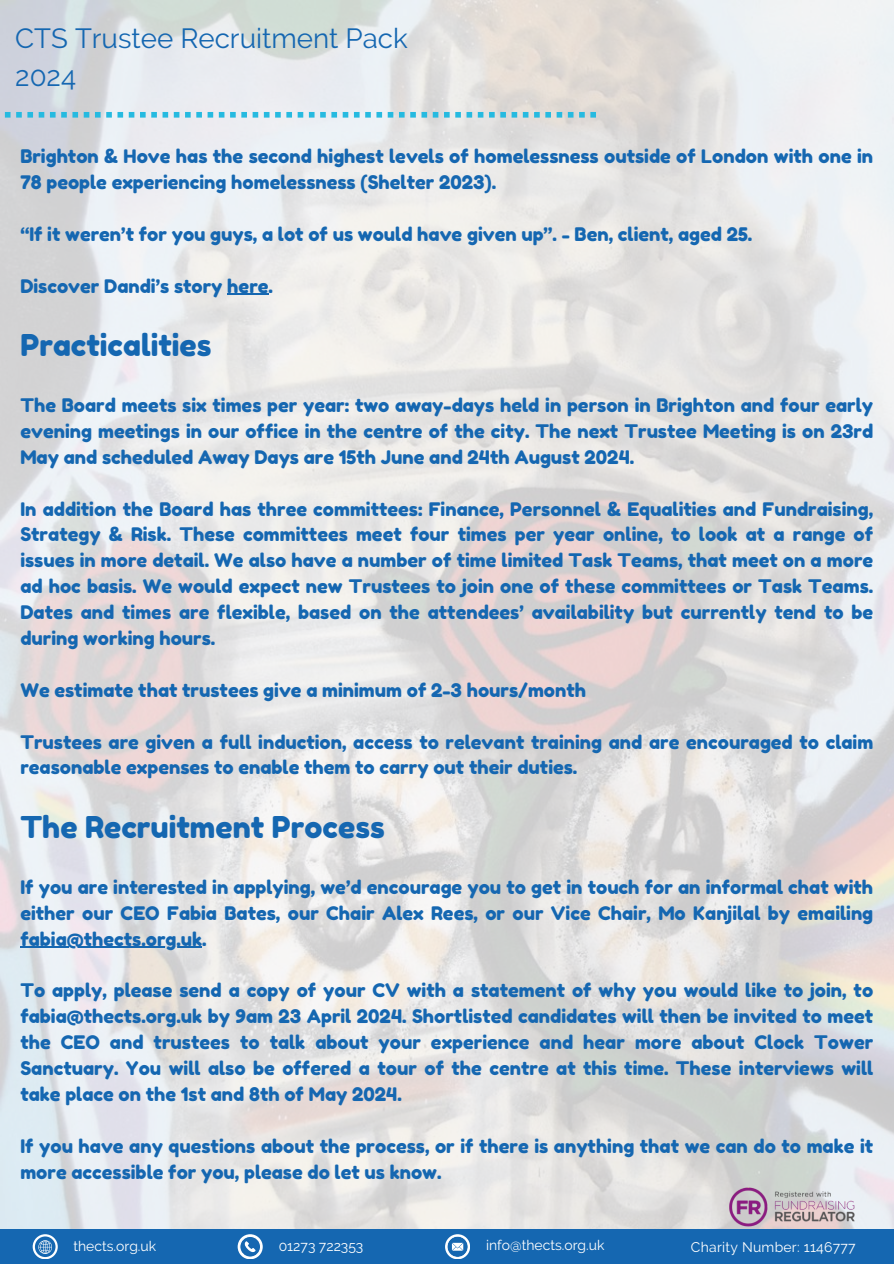
<style>
.page{position:relative;width:894px;height:1264px;background:#fff}
.page>*{position:absolute;margin:0;border:0;box-sizing:border-box;transform-origin:0 0}
.t1{font:30px "Fredoka One";color:#1567b1}
.t2{font:27.75px/38.2px "Raleway";color:#1567b1}
.t3{font:18.75px/25.8px "Fredoka One";color:#1567b1;text-align:justify}
.t4{font:13.95px "Raleway";color:#fff}
.t5{font:13.95px "Raleway";letter-spacing:.02em;color:#fff}
</style>
<div class="page">
<img style="left:0;top:0;width:893px;height:1228px">
<svg style="left:5px;top:112px;width:591px;height:6px"></svg>
<hr style="left:227px;top:294px;width:41px;height:1px;background:#1567b1">
<hr style="left:20px;top:946px;width:182px;height:1px;background:#1567b1">
<div style="left:0;top:1228px;width:893px;height:35px;background:#1567b1"></div>
<svg style="left:237px;top:1234px;width:25px;height:24px"></svg>
<svg style="left:445px;top:1234px;width:24px;height:24px"></svg>
<svg style="left:33px;top:1234px;width:24px;height:24px"></svg>
<img style="left:726px;top:1176px;width:137px;height:53px">
<h2 class="t2" style="left:15px;top:19px;width:394px">CTS Trustee Recruitment Pack<br>2024</h2>
<p class="t3" style="left:20px;top:143px;width:854px">Brighton &amp; Hove has the second highest levels of homelessness outside of London with one in<br>78 people experiencing homelessness (Shelter 2023).</p>
<p class="t3" style="left:20px;top:221px;width:733px">“If it weren’t for you guys, a lot of us would have given up”. - Ben, client, aged 25.</p>
<p class="t3" style="left:20px;top:273px;width:254px">Discover Dandi’s story here.</p>
<h1 class="t1" style="left:20px;top:326px;width:192px">Practicalities</h1>
<p class="t3" style="left:20px;top:392px;width:854px">The Board meets six times per year: two away-days held in person in Brighton and four early evening meetings in our office in the centre of the city. The next Trustee Meeting is on 23rd May and scheduled Away Days are 15th June and 24th August 2024.</p>
<p class="t3" style="left:20px;top:496px;width:854px">In addition the Board has three committees: Finance, Personnel &amp; Equalities and Fundraising, Strategy &amp; Risk. These committees meet four times per year online, to look at a range of issues in more detail. We also have a number of time limited Task Teams, that meet on a more ad hoc basis. We would expect new Trustees to join one of these committees or Task Teams.<br>Dates and times are flexible, based on the attendees’ availability but currently tend to be during working hours.</p>
<p class="t3" style="left:20px;top:677px;width:567px">We estimate that trustees give a minimum of 2-3 hours/month</p>
<p class="t3" style="left:20px;top:728px;width:854px">Trustees are given a full induction, access to relevant training and are encouraged to claim reasonable expenses to enable them to carry out their duties.</p>
<h1 class="t1" style="left:20px;top:808px;width:366px">The Recruitment Process</h1>
<p class="t3" style="left:20px;top:874px;width:854px">If you are interested in applying, we’d encourage you to get in touch for an informal chat with either our CEO Fabia Bates, our Chair Alex Rees, or our Vice Chair, Mo Kanjilal by emailing fabia@thects.org.uk.</p>
<p class="t3" style="left:20px;top:977px;width:854px">To apply, please send a copy of your CV with a statement of why you would like to join, to fabia@thects.org.uk by 9am 23 April 2024. Shortlisted candidates will then be invited to meet the CEO and trustees to talk about your experience and hear more about Clock Tower Sanctuary. You will also be offered a tour of the centre at this time. These interviews will take place on the 1st and 8th of May 2024.</p>
<p class="t3" style="left:20px;top:1132px;width:854px">If you have any questions about the process, or if there is anything that we can do to make it more accessible for you, please do let us know.</p>
<p class="t4" style="left:73px;top:1238px;width:84px">thects.org.uk</p>
<p class="t4" style="left:279px;top:1238px;width:86px">01273 722353</p>
<p class="t4" style="left:486px;top:1237px;width:120px">info@thects.org.uk</p>
<p class="t5" style="left:690px;top:1238px;width:166px">Charity Number: 1146777</p>
</div>
